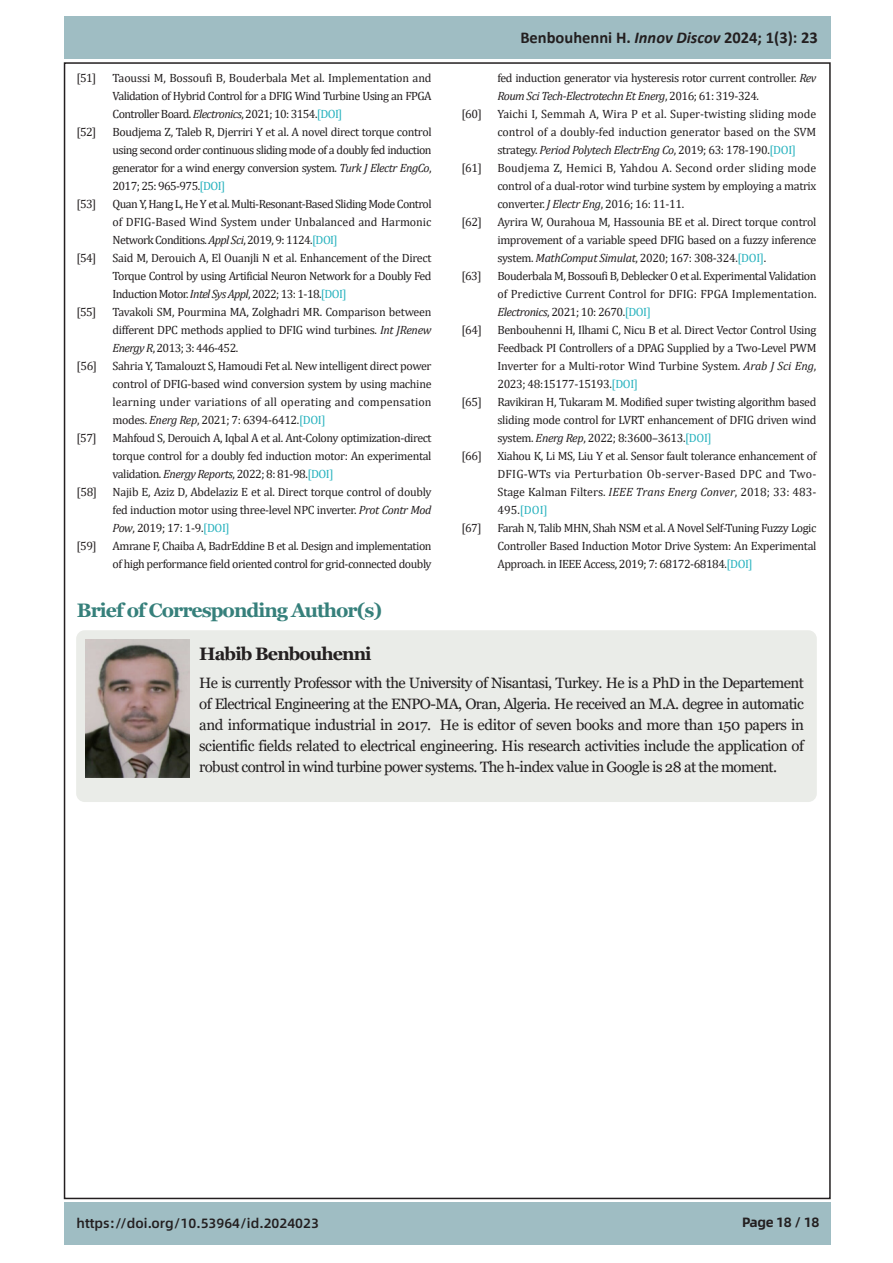
<style>
.page{position:relative;width:893px;height:1263px;background:#fff}
.page>*{position:absolute;margin:0;border:0;box-sizing:border-box;transform-origin:0 0}
.致谢标题{font:700 19.5px "Georgia";letter-spacing:-.05em;color:#36807b}
.正文{font:700 18px "Georgia";letter-spacing:-.05em;color:#231f20}
.t1{font:700 16.5px "Calibri";color:#231f20}
.正文-2{font:15px/21px "Georgia";letter-spacing:-.04em;color:#231f20;text-align:justify}
.t2{font:500 13.5px "Alibaba Sans";color:#231f20}
.t3{font:700 13.5px "Alibaba Sans";letter-spacing:-.03em;color:#231f20}
.参考文献{font:12px/18px "Cambria";letter-spacing:-.03em;color:#231f20;text-align:justify}
.s1{font-style:italic}
.s2{color:#27b2be}
</style>
<div class="page">
<div style="left:64px;top:17px;width:767px;height:42px;background:#9fbdc3"></div>
<div style="left:64px;top:1202px;width:767px;height:43px;background:#9fbdc3"></div>
<div style="left:76px;top:630px;width:741px;height:172px;background:#eaece8;border-radius:9px"></div>
<img style="left:86px;top:640px;width:103px;height:137px">
<p class="参考文献" style="left:77px;top:69px;width:21px">[51]</p>
<p class="参考文献" style="left:113px;top:69px;width:321px">Taoussi M, Bossoufi B, Bouderbala Met al. Implementation and Validation of Hybrid Control for a DFIG Wind Turbine Using an FPGA Controller Board. <span class="s1">Electronics</span>, 2021; 10: 3154.<span class="s2">[DOI]</span></p>
<p class="参考文献" style="left:77px;top:123px;width:21px">[52]</p>
<p class="参考文献" style="left:113px;top:123px;width:321px">Boudjema Z, Taleb R, Djerriri Y et al. A novel direct torque control using second order continuous sliding mode of a doubly fed induction generator for a wind energy conversion system. <span class="s1">Turk J Electr EngCo</span>, 2017; 25: 965-975.<span class="s2">[DOI]</span></p>
<p class="参考文献" style="left:77px;top:195px;width:21px">[53]</p>
<p class="参考文献" style="left:113px;top:195px;width:321px">Quan Y, Hang L, He Y et al. Multi-Resonant-Based Sliding Mode Control of DFIG-Based Wind System under Unbalanced and Harmonic Network Conditions. <span class="s1">Appl Sci</span>, 2019, 9: 1124.<span class="s2">[DOI]</span></p>
<p class="参考文献" style="left:77px;top:249px;width:21px">[54]</p>
<p class="参考文献" style="left:113px;top:249px;width:321px">Said M, Derouich A, El Ouanjli N et al. Enhancement of the Direct Torque Control by using Artificial Neuron Network for a Doubly Fed Induction Motor. <span class="s1">Intel Sys Appl</span>, 2022; 13: 1-18.<span class="s2">[DOI]</span></p>
<p class="参考文献" style="left:77px;top:303px;width:21px">[55]</p>
<p class="参考文献" style="left:113px;top:303px;width:321px">Tavakoli SM, Pourmina MA, Zolghadri MR. Comparison between different DPC methods applied to DFIG wind turbines. <span class="s1">Int JRenew Energy R</span>, 2013; 3: 446-452.</p>
<p class="参考文献" style="left:77px;top:357px;width:22px">[56]</p>
<p class="参考文献" style="left:113px;top:357px;width:321px">Sahria Y, Tamalouzt S, Hamoudi Fet al. New intelligent direct power control of DFIG-based wind conversion system by using machine learning under variations of all operating and compensation modes. <span class="s1">Energ Rep</span>, 2021; 7: 6394-6412.<span class="s2">[DOI]</span></p>
<p class="参考文献" style="left:77px;top:429px;width:22px">[57]</p>
<p class="参考文献" style="left:113px;top:429px;width:321px">Mahfoud S, Derouich A, Iqbal A et al. Ant-Colony optimization-direct torque control for a doubly fed induction motor: An experimental validation. <span class="s1">Energy Reports</span>, 2022; 8: 81-98.<span class="s2">[DOI]</span></p>
<p class="参考文献" style="left:77px;top:483px;width:22px">[58]</p>
<p class="参考文献" style="left:113px;top:483px;width:321px">Najib E, Aziz D, Abdelaziz E et al. Direct torque control of doubly fed induction motor using three-level NPC inverter. <span class="s1">Prot Contr Mod Pow</span>, 2019; 17: 1-9.<span class="s2">[DOI]</span></p>
<p class="参考文献" style="left:77px;top:537px;width:22px">[59]</p>
<p class="参考文献" style="left:113px;top:537px;width:321px">Amrane F, Chaiba A, BadrEddine B et al. Design and implementation of high performance field oriented control for grid-connected doubly</p>
<h3 class="t1" style="left:520px;top:26px;width:299px">Benbouhenni H. <span class="s1">Innov Discov</span> 2024; 1(3): 23</h3>
<p class="参考文献" style="left:497px;top:69px;width:321px">fed induction generator via hysteresis rotor current controller. <span class="s1">Rev<br>Roum Sci Tech-Electrotechn Et Energ</span>, 2016; 61: 319-324.</p>
<p class="参考文献" style="left:461px;top:105px;width:22px">[60]</p>
<p class="参考文献" style="left:497px;top:105px;width:321px">Yaichi I, Semmah A, Wira P et al. Super-twisting sliding mode control of a doubly-fed induction generator based on the SVM strategy. <span class="s1">Period Polytech ElectrEng Co</span>, 2019; 63: 178-190.<span class="s2">[DOI]</span></p>
<p class="参考文献" style="left:461px;top:159px;width:22px">[61]</p>
<p class="参考文献" style="left:497px;top:159px;width:321px">Boudjema Z, Hemici B, Yahdou A. Second order sliding mode control of a dual-rotor wind turbine system by employing a matrix converter. <span class="s1">J Electr Eng</span>, 2016; 16: 11-11.</p>
<p class="参考文献" style="left:461px;top:213px;width:22px">[62]</p>
<p class="参考文献" style="left:497px;top:213px;width:321px">Ayrira W, Ourahoua M, Hassounia BE et al. Direct torque control improvement of a variable speed DFIG based on a fuzzy inference system. <span class="s1">MathComput Simulat</span>, 2020; 167: 308-324.<span class="s2">[DOI]</span>.</p>
<p class="参考文献" style="left:461px;top:267px;width:22px">[63]</p>
<p class="参考文献" style="left:497px;top:267px;width:321px">Bouderbala M, Bossoufi B, Deblecker O et al. Experimental Validation of Predictive Current Control for DFIG: FPGA Implementation.<br><span class="s1">Electronics</span>, 2021; 10: 2670.<span class="s2">[DOI]</span></p>
<p class="参考文献" style="left:461px;top:321px;width:22px">[64]</p>
<p class="参考文献" style="left:497px;top:321px;width:321px">Benbouhenni H, Ilhami C, Nicu B et al. Direct Vector Control Using Feedback PI Controllers of a DPAG Supplied by a Two-Level PWM Inverter for a Multi-rotor Wind Turbine System. <span class="s1">Arab J Sci Eng</span>, 2023; 48:15177-15193.<span class="s2">[DOI]</span></p>
<p class="参考文献" style="left:461px;top:393px;width:22px">[65]</p>
<p class="参考文献" style="left:497px;top:393px;width:321px">Ravikiran H, Tukaram M. Modified super twisting algorithm based sliding mode control for LVRT enhancement of DFIG driven wind system. <span class="s1">Energ Rep</span>, 2022; 8:3600–3613.<span class="s2">[DOI]</span></p>
<p class="参考文献" style="left:461px;top:447px;width:22px">[66]</p>
<p class="参考文献" style="left:497px;top:447px;width:321px">Xiahou K, Li MS, Liu Y et al. Sensor fault tolerance enhancement of DFIG-WTs via Perturbation Ob-server-Based DPC and Two-Stage Kalman Filters. <span class="s1">IEEE Trans Energ Conver</span>, 2018; 33: 483- 495.<span class="s2">[DOI]</span></p>
<p class="参考文献" style="left:461px;top:519px;width:22px">[67]</p>
<p class="参考文献" style="left:497px;top:519px;width:321px">Farah N, Talib MHN, Shah NSM et al. A Novel Self-Tuning Fuzzy Logic Controller Based Induction Motor Drive System: An Experimental Approach. in IEEE Access, 2019; 7: 68172-68184.<span class="s2">[DOI]</span></p>
<p class="致谢标题" style="left:77px;top:597px;width:307px">Brief of Corresponding Author(s)</p>
<p class="正文" style="left:199px;top:642px;width:174px">Habib Benbouhenni</p>
<p class="正文-2" style="left:199px;top:673px;width:606px">He is currently Professor with the University of Nisantasi, Turkey. He is a PhD in the Departement of Electrical Engineering at the ENPO-MA, Oran, Algeria. He received an M.A. degree in automatic and informatique industrial in 2017. He is editor of seven books and more than 150 papers in scientific fields related to electrical engineering. His research activities include the application of robust control in wind turbine power systems. The h-index value in Google is 28 at the moment.</p>
<p class="t2" style="left:77px;top:1213px;width:244px">https://doi.org/10.53964/id.2024023</p>
<p class="t3" style="left:742px;top:1211px;width:79px">Page 18 / 18</p>
</div>
